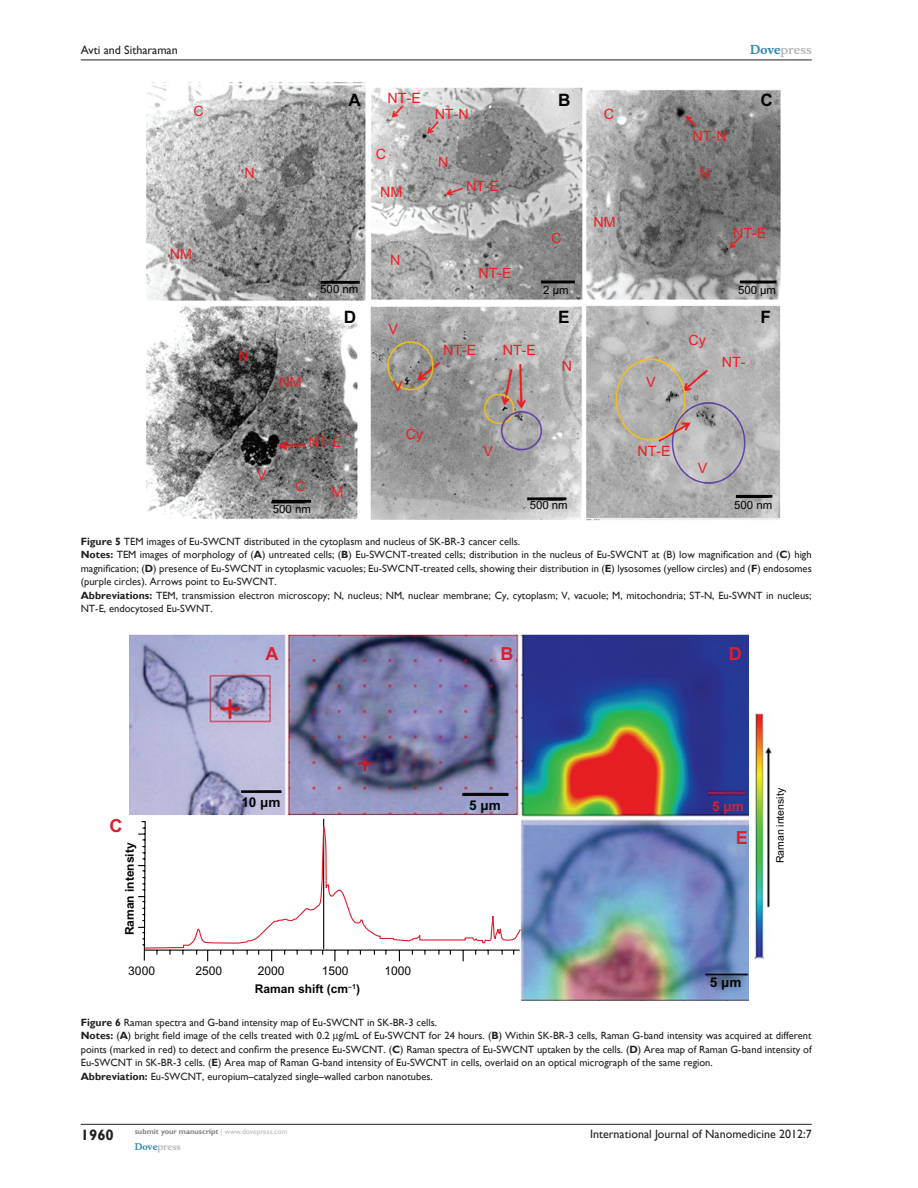
<style>
.page{position:relative;width:918px;height:1188px;background:#fff}
.page>*{position:absolute;margin:0;border:0;box-sizing:border-box;transform-origin:0 0}
.t1{font:700 18px "Arial";color:#dd1e31}
.t2{font:700 17.1px "Arial";color:#040503}
.t3{font:700 15px "Gill Sans";color:#231f20}
.t4{font:14.25px "Arial";color:#ee1d23}
.t5{font:700 13.5px "Arial";color:#040503}
.t6{font:700 13.5px "Arial";color:#dd1e31}
.t7{font:12px "Gill Sans";color:#231f20}
.t8{font:700 12px/18px "Arial";color:#040503}
.t9{font:12px "Arial";color:#040503}
.t10{font:700 12px "Musee";color:#b8b9bc}
.t11{font:11.4px "Arial";color:#040503}
.t12{font:10.5px/13.5px "Gill Sans";color:#231f20}
.t13{font:10.5px "Arial";color:#040503}
.t14{font:700 9px "Musee";color:#b8b9bc}
.t15{font:700 7.5px "Gill Sans";color:#808285}
.s1{color:#3485ae}
.s2{font-weight:700}
.s3{font-weight:400}
.s4{font-weight:400;color:#b8b9bc}
</style>
<div class="page">
<img style="left:147px;top:82px;width:634px;height:438px">
<hr style="left:527px;top:497px;width:39px;height:3px;background:#040503">
<hr style="left:272px;top:500px;width:39px;height:3px;background:#040503">
<hr style="left:321px;top:281px;width:39px;height:3px;background:#040503">
<hr style="left:541px;top:281px;width:34px;height:2px;background:#040503">
<hr style="left:740px;top:281px;width:36px;height:2px;background:#040503">
<hr style="left:736px;top:495px;width:36px;height:3px;background:#040503">
<img style="left:129px;top:635px;width:620px;height:366px">
<svg style="left:137px;top:818px;width:384px;height:144px"></svg>
<svg style="left:144px;top:820px;width:377px;height:129px"></svg>
<img style="left:755px;top:713px;width:17px;height:246px">
<hr style="left:462px;top:793px;width:46px;height:3px;background:#040503">
<hr style="left:241px;top:790px;width:41px;height:3px;background:#040503">
<hr style="left:81px;top:1124px;width:731px;height:1px;background:#231f20">
<hr style="left:81px;top:60px;width:731px;height:1px;background:#231f20">
<p class="t7" style="left:81px;top:43px;width:98px">Avti and Sitharaman</p>
<h3 class="t4" style="left:194px;top:103px;width:12px">C</h3>
<h3 class="t4" style="left:170px;top:246px;width:24px">NM</h3>
<h3 class="t4" style="left:244px;top:164px;width:12px">N</h3>
<h3 class="t4" style="left:238px;top:348px;width:12px">N</h3>
<h3 class="t4" style="left:279px;top:374px;width:24px">NM</h3>
<h2 class="t2" style="left:348px;top:90px;width:14px">A</h2>
<h3 class="t4" style="left:388px;top:90px;width:35px">NT-E</h3>
<h3 class="t4" style="left:376px;top:146px;width:12px">C</h3>
<h3 class="t4" style="left:380px;top:183px;width:24px">NM</h3>
<h3 class="t4" style="left:435px;top:106px;width:36px">NT-N</h3>
<h3 class="t4" style="left:438px;top:154px;width:12px">N</h3>
<h3 class="t4" style="left:466px;top:178px;width:35px">NT-E</h3>
<p class="t11" style="left:320px;top:282px;width:40px">500 nm</p>
<h3 class="t4" style="left:390px;top:252px;width:12px">N</h3>
<h3 class="t4" style="left:478px;top:265px;width:35px">NT-E</h3>
<p class="t10" style="left:750px;top:43px;width:63px"><span class="s1">Dove</span>press</p>
<h2 class="t2" style="left:558px;top:90px;width:14px">B</h2>
<h2 class="t2" style="left:761px;top:90px;width:14px">C</h2>
<h3 class="t4" style="left:604px;top:106px;width:12px">C</h3>
<h3 class="t4" style="left:551px;top:230px;width:12px">C</h3>
<h3 class="t4" style="left:593px;top:213px;width:24px">NM</h3>
<h3 class="t4" style="left:693px;top:128px;width:36px">NT-N</h3>
<h3 class="t4" style="left:699px;top:165px;width:12px">N</h3>
<h3 class="t4" style="left:733px;top:225px;width:35px">NT-E</h3>
<p class="t11" style="left:543px;top:283px;width:27px">2 µm</p>
<p class="t11" style="left:738px;top:283px;width:40px">500 µm</p>
<h2 class="t2" style="left:344px;top:307px;width:14px">D</h2>
<h2 class="t2" style="left:558px;top:307px;width:13px">E</h2>
<h2 class="t2" style="left:761px;top:307px;width:12px">F</h2>
<h3 class="t4" style="left:388px;top:321px;width:11px">V</h3>
<h3 class="t4" style="left:688px;top:332px;width:19px">Cy</h3>
<h3 class="t4" style="left:443px;top:342px;width:35px">NT-E</h3>
<h3 class="t4" style="left:503px;top:342px;width:35px">NT-E</h3>
<h3 class="t4" style="left:722px;top:354px;width:25px">NT-</h3>
<h3 class="t4" style="left:562px;top:358px;width:12px">N</h3>
<h3 class="t4" style="left:393px;top:378px;width:11px">V</h3>
<h3 class="t4" style="left:646px;top:374px;width:11px">V</h3>
<h3 class="t4" style="left:257px;top:467px;width:11px">V</h3>
<h3 class="t4" style="left:309px;top:434px;width:35px">NT-E</h3>
<h3 class="t4" style="left:296px;top:478px;width:12px">C</h3>
<h3 class="t4" style="left:332px;top:484px;width:13px">M</h3>
<h3 class="t4" style="left:406px;top:426px;width:19px">Cy</h3>
<h3 class="t4" style="left:483px;top:443px;width:11px">V</h3>
<h3 class="t4" style="left:637px;top:443px;width:35px">NT-E</h3>
<h3 class="t4" style="left:698px;top:460px;width:11px">V</h3>
<p class="t11" style="left:273px;top:502px;width:40px">500 nm</p>
<p class="t11" style="left:530px;top:499px;width:40px">500 nm</p>
<p class="t11" style="left:734px;top:499px;width:40px">500 nm</p>
<p class="t12" style="left:81px;top:535px;width:732px"><span class="s2">Figure 5</span> TEM images of Eu-SWCNT distributed in the cytoplasm and nucleus of SK-BR-3 cancer cells.<br><span class="s2">Notes:</span> TEM images of morphology of (<span class="s2">A</span>) untreated cells; (<span class="s2">B</span>) Eu-SWCNT-treated cells; distribution in the nucleus of Eu-SWCNT at (B) low magnification and (<span class="s2">C</span>) high magnification; (<span class="s2">D</span>) presence of Eu-SWCNT in cytoplasmic vacuoles; Eu-SWCNT-treated cells, showing their distribution in (<span class="s2">E</span>) lysosomes (yellow circles) and (<span class="s2">F</span>) endosomes (purple circles). Arrows point to Eu-SWCNT.<br><span class="s2">Abbreviations:</span> TEM, transmission electron microscopy; N, nucleus; NM, nuclear membrane; Cy, cytoplasm; V, vacuole; M, mitochondria; ST-N, Eu-SWNT in nucleus; NT-E, endocytosed Eu-SWNT.</p>
<h1 class="t1" style="left:266px;top:643px;width:14px">A</h1>
<h1 class="t1" style="left:500px;top:643px;width:14px">B</h1>
<h1 class="t1" style="left:729px;top:643px;width:14px">D</h1>
<h1 class="t1" style="left:109px;top:815px;width:14px">C</h1>
<p class="t8" style="left:121px;top:935px;width:94px;rotate:-90deg">Raman intensity</p>
<p class="t5" style="left:241px;top:794px;width:41px">10 µm</p>
<p class="t5" style="left:469px;top:798px;width:33px">5 µm</p>
<p class="t9" style="left:128px;top:964px;width:28px">3000</p>
<p class="t9" style="left:195px;top:964px;width:28px">2500</p>
<p class="t9" style="left:258px;top:964px;width:28px">2000</p>
<p class="t8" style="left:255px;top:962px;width:107px;text-indent:67px"><span class="s3">1500<br></span>Raman shift (cm−<sup>1</sup>)</p>
<p class="t9" style="left:385px;top:964px;width:28px">1000</p>
<p class="t6" style="left:712px;top:799px;width:33px">5 µm</p>
<h1 class="t1" style="left:736px;top:827px;width:14px">E</h1>
<p class="t13" style="left:774px;top:863px;width:77px;rotate:-90deg">Raman intensity</p>
<p class="t5" style="left:710px;top:974px;width:33px">5 µm</p>
<p class="t12" style="left:81px;top:1015px;width:732px"><span class="s2">Figure 6</span> Raman spectra and G-band intensity map of Eu-SWCNT in SK-BR-3 cells.<br><span class="s2">Notes:</span> (<span class="s2">A</span>) bright field image of the cells treated with 0.2 g/mL of Eu-SWCNT for 24 hours. (<span class="s2">B</span>) Within SK-BR-3 cells, Raman G-band intensity was acquired at different points (marked in red) to detect and confirm the presence Eu-SWCNT. (<span class="s2">C</span>) Raman spectra of Eu-SWCNT uptaken by the cells. (<span class="s2">D</span>) Area map of Raman G-band intensity of Eu-SWCNT in SK-BR-3 cells. (<span class="s2">E</span>) Area map of Raman G-band intensity of Eu-SWCNT in cells, overlaid on an optical micrograph of the same region.<br><span class="s2">Abbreviation:</span> Eu-SWCNT, europium–catalyzed single–walled carbon nanotubes.</p>
<h3 class="t3" style="left:81px;top:1126px;width:35px">1960</h3>
<p class="t15" style="left:135px;top:1127px;width:154px">submit your manuscript <span class="s4">| www.dovepress.com</span></p>
<p class="t14" style="left:135px;top:1141px;width:48px"><span class="s1">Dove</span>press</p>
<p class="t7" style="left:590px;top:1127px;width:223px">International Journal of Nanomedicine 2012:7</p>
</div>
